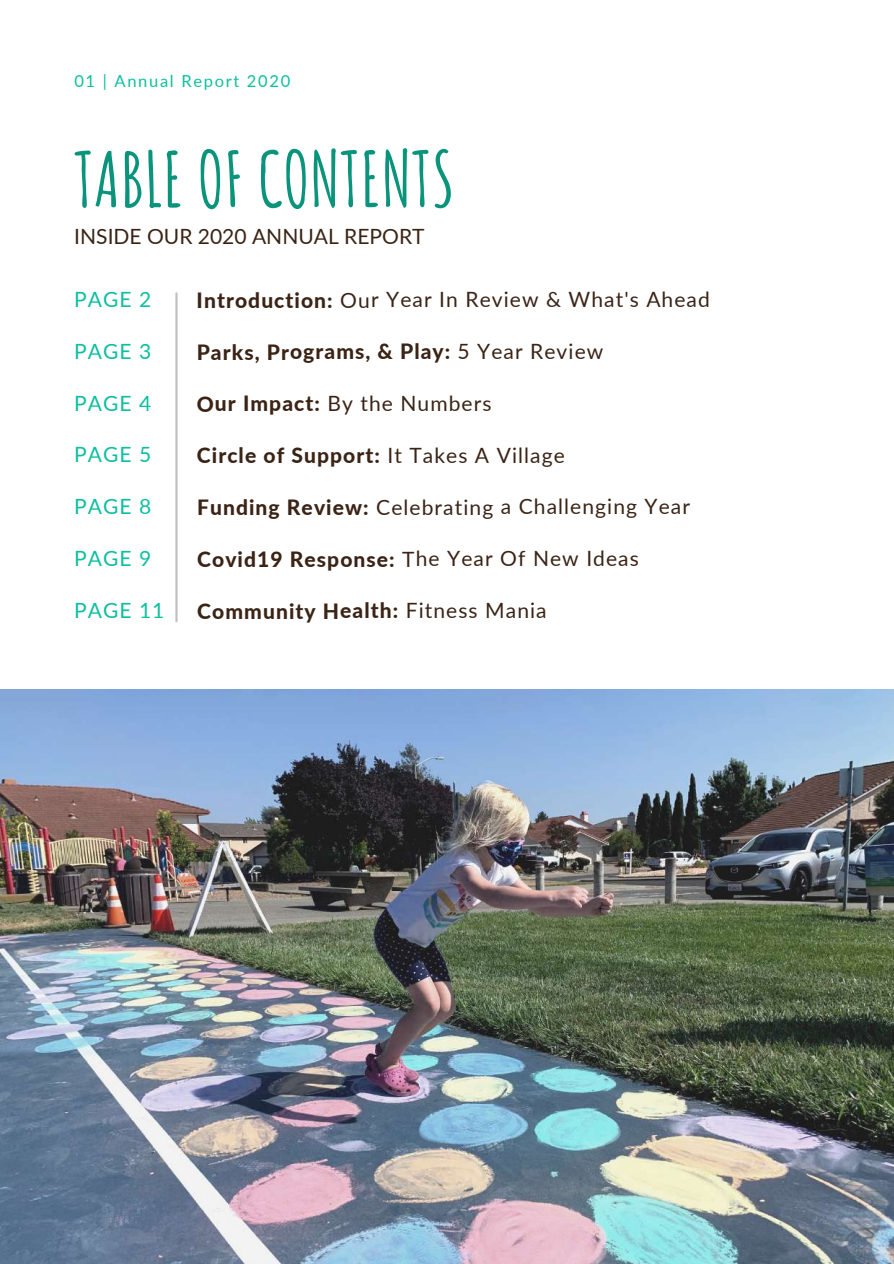
<style>
.page{position:relative;width:894px;height:1264px;background:#fff}
.page>*{position:absolute;margin:0;border:0;box-sizing:border-box;transform-origin:0 0}
.t1{font:700 75px "Amatic SC";letter-spacing:-.005em;color:#0a947b}
.t2{font:21px "Lato";letter-spacing:.045em;color:#3b2416}
.t3{font:800 21px "Lato";letter-spacing:.045em;color:#3b2416}
.t4{font:21px "Lato";letter-spacing:.05em;color:#0dbf9f}
.t5{font:21px "Lato";color:#3b2416}
.t6{font:16.5px "Lato";letter-spacing:.095em;color:#0dbf9f}
.s1{font-weight:800}
.s2{font-weight:400}
</style>
<div class="page">
<img style="left:0;top:690px;width:893px;height:573px">
<hr style="left:175px;top:293px;width:2px;height:328px;background:#000">
<p class="t6" style="left:74px;top:71px;width:217px">01 | Annual Report 2020</p>
<h1 class="t1" style="left:74px;top:131px;width:382px">TABLE OF CONTENTS</h1>
<p class="t5" style="left:74px;top:223px;width:352px">INSIDE OUR 2020 ANNUAL REPORT</p>
<p class="t4" style="left:74px;top:286px;width:78px">PAGE 2</p>
<p class="t4" style="left:74px;top:338px;width:78px">PAGE 3</p>
<p class="t4" style="left:74px;top:390px;width:78px">PAGE 4</p>
<p class="t4" style="left:74px;top:442px;width:78px">PAGE 5</p>
<p class="t4" style="left:74px;top:493px;width:78px">PAGE 8</p>
<p class="t4" style="left:74px;top:545px;width:78px">PAGE 9</p>
<p class="t4" style="left:74px;top:597px;width:92px">PAGE 11</p>
<p class="t2" style="left:196px;top:286px;width:514px"><span class="s1">Introduction:</span> Our Year In Review &amp; What's Ahead</p>
<p class="t3" style="left:197px;top:339px;width:408px">Parks, Programs, &amp; Play: <span class="s2">5 Year Review</span></p>
<p class="t2" style="left:197px;top:390px;width:296px"><span class="s1">Our Impact:</span> By the Numbers</p>
<p class="t3" style="left:197px;top:442px;width:369px">Circle of Support: <span class="s2">It Takes A Village</span></p>
<p class="t2" style="left:197px;top:493px;width:494px"><span class="s1">Funding Review:</span> Celebrating a Challenging Year</p>
<p class="t2" style="left:197px;top:545px;width:443px"><span class="s1">Covid19 Response:</span> The Year Of New Ideas</p>
<p class="t3" style="left:197px;top:598px;width:351px">Community Health: <span class="s2">Fitness Mania</span></p>
</div>
